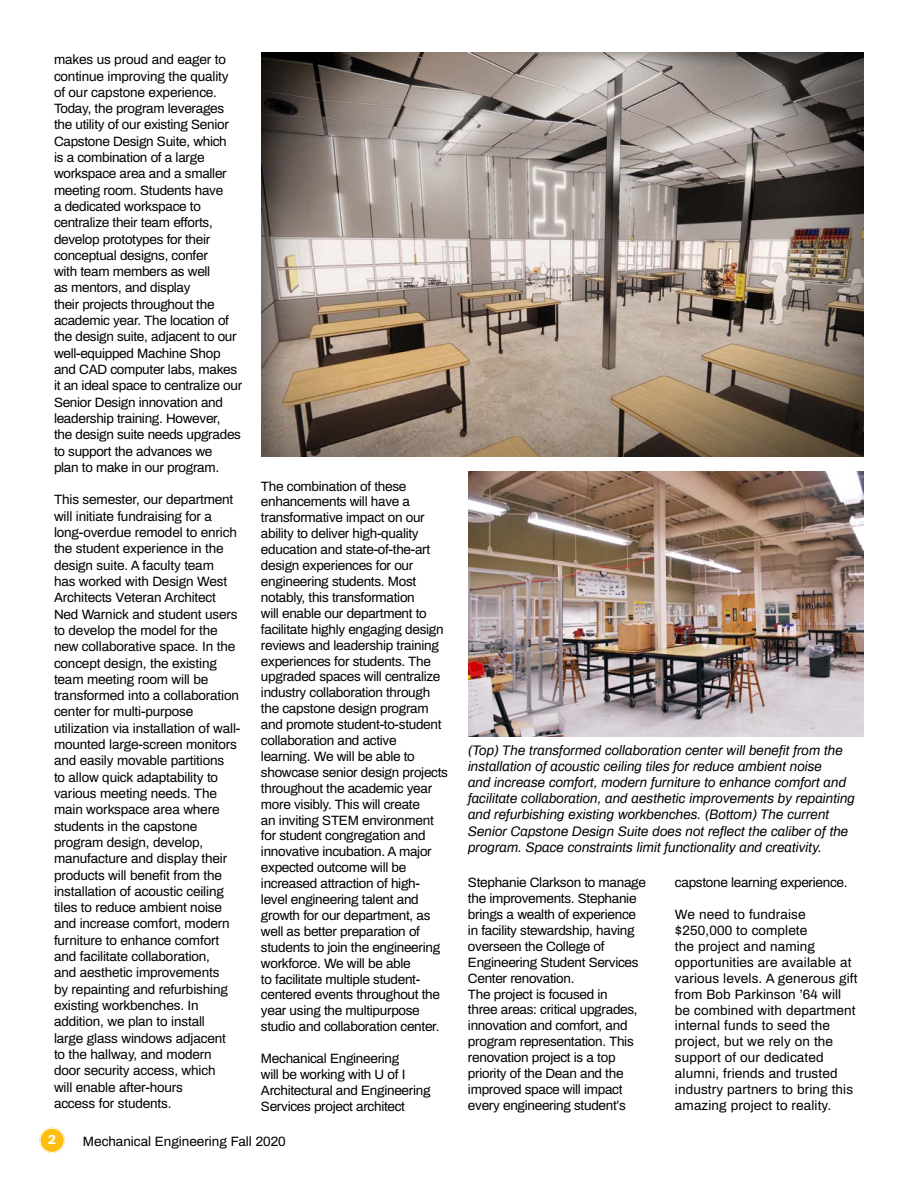
<style>
.page{position:relative;width:918px;height:1188px;background:#fff}
.page>*{position:absolute;margin:0;border:0;box-sizing:border-box;transform-origin:0 0}
.t1{font:13.5px/16.4px "Archivo";letter-spacing:-.02em;color:#000}
.t2{font:italic 13.5px/16.2px "Archivo";color:#000}
.t3{font:13.5px/15.9px "Archivo";letter-spacing:.01em;color:#000}
.t4{font:13.5px "Archivo";color:#000}
.t5{font:600 13.5px "Franklin Gothic";color:#fff}
</style>
<div class="page">
<svg style="left:39px;top:1127px;width:26px;height:27px"></svg>
<div style="left:39px;top:1127px;width:27px;height:27px;border:1px solid #fff;border-radius:50%"></div>
<div style="left:40px;top:1128px;width:24px;height:25px;border:1px solid #fff;border-radius:50%"></div>
<img style="left:468px;top:471px;width:396px;height:265px">
<img style="left:261px;top:52px;width:603px;height:404px">
<p class="t1" style="left:54px;top:51px;width:190px">makes us proud and eager to continue improving the quality of our capstone experience.<br>Today, the program leverages the utility of our existing Senior<br>Capstone Design Suite, which<br>is a combination of a large workspace area and a smaller meeting room. Students have<br>a dedicated workspace to centralize their team efforts, develop prototypes for their conceptual designs, confer<br>with team members as well<br>as mentors, and display<br>their projects throughout the academic year. The location of the design suite, adjacent to our well-equipped Machine Shop and CAD computer labs, makes it an ideal space to centralize our<br>Senior Design innovation and leadership training. However,<br>the design suite needs upgrades to support the advances we<br>plan to make in our program.</p>
<p class="t1" style="left:54px;top:491px;width:188px">This semester, our department will initiate fundraising for a long-overdue remodel to enrich the student experience in the design suite. A faculty team<br>has worked with Design West<br>Architects Veteran Architect<br>Ned Warnick and student users to develop the model for the new collaborative space. In the concept design, the existing team meeting room will be transformed into a collaboration center for multi-purpose utilization via installation of wall&shy;mounted large-screen monitors and easily movable partitions<br>to allow quick adaptability to various meeting needs. The main workspace area where students in the capstone program design, develop, manufacture and display their products will benefit from the installation of acoustic ceiling tiles to reduce ambient noise and increase comfort, modern furniture to enhance comfort and facilitate collaboration,<br>and aesthetic improvements<br>by repainting and refurbishing existing workbenches. In addition, we plan to install<br>large glass windows adjacent<br>to the hallway, and modern door security access, which<br>will enable after-hours<br>access for students.</p>
<p class="t1" style="left:261px;top:477px;width:188px;line-height:15.9px">The combination of these enhancements will have a transformative impact on our ability to deliver high-quality education and state-of-the-art design experiences for our engineering students. Most notably, this transformation<br>will enable our department to facilitate highly engaging design reviews and leadership training experiences for students. The upgraded spaces will centralize industry collaboration through the capstone design program and promote student-to-student collaboration and active learning. We will be able to showcase senior design projects throughout the academic year more visibly. This will create<br>an inviting STEM environment for student congregation and innovative incubation. A major expected outcome will be increased attraction of high&shy;level engineering talent and growth for our department, as well as better preparation of students to join the engineering workforce. We will be able<br>to facilitate multiple student&shy;centered events throughout the year using the multipurpose studio and collaboration center.</p>
<p class="t1" style="left:261px;top:1050px;width:171px;line-height:15.9px">Mechanical Engineering<br>will be working with U of I<br>Architectural and Engineering<br>Services project architect</p>
<p class="t5" style="left:48px;top:1132px;width:9px">2</p>
<p class="t4" style="left:83px;top:1131px;width:204px">Mechanical Engineering Fall 2020</p>
<p class="t2" style="left:468px;top:741px;width:389px">(Top) The transformed collaboration center will benefit from the installation of acoustic ceiling tiles for reduce ambient noise<br>and increase comfort, modern furniture to enhance comfort and facilitate collaboration, and aesthetic improvements by repainting and refurbishing existing workbenches. (Bottom) The current Senior Capstone Design Suite does not reflect the caliber of the program. Space constraints limit functionality and creativity.</p>
<p class="t1" style="left:468px;top:874px;width:180px;line-height:15.9px">Stephanie Clarkson to manage the improvements. Stephanie brings a wealth of experience in facility stewardship, having overseen the College of<br>Engineering Student Services<br>Center renovation.<br>The project is focused in<br>three areas: critical upgrades, innovation and comfort, and program representation. This renovation project is a top priority of the Dean and the improved space will impact every engineering student’s</p>
<p class="t1" style="left:675px;top:874px;width:174px">capstone learning experience.</p>
<p class="t3" style="left:675px;top:906px;width:184px">We need to fundraise $250,000 to complete<br>the project and naming opportunities are available at various levels. A generous gift from Bob Parkinson ’64 will be combined with department internal funds to seed the project, but we rely on the support of our dedicated alumni, friends and trusted industry partners to bring this amazing project to reality.</p>
</div>
